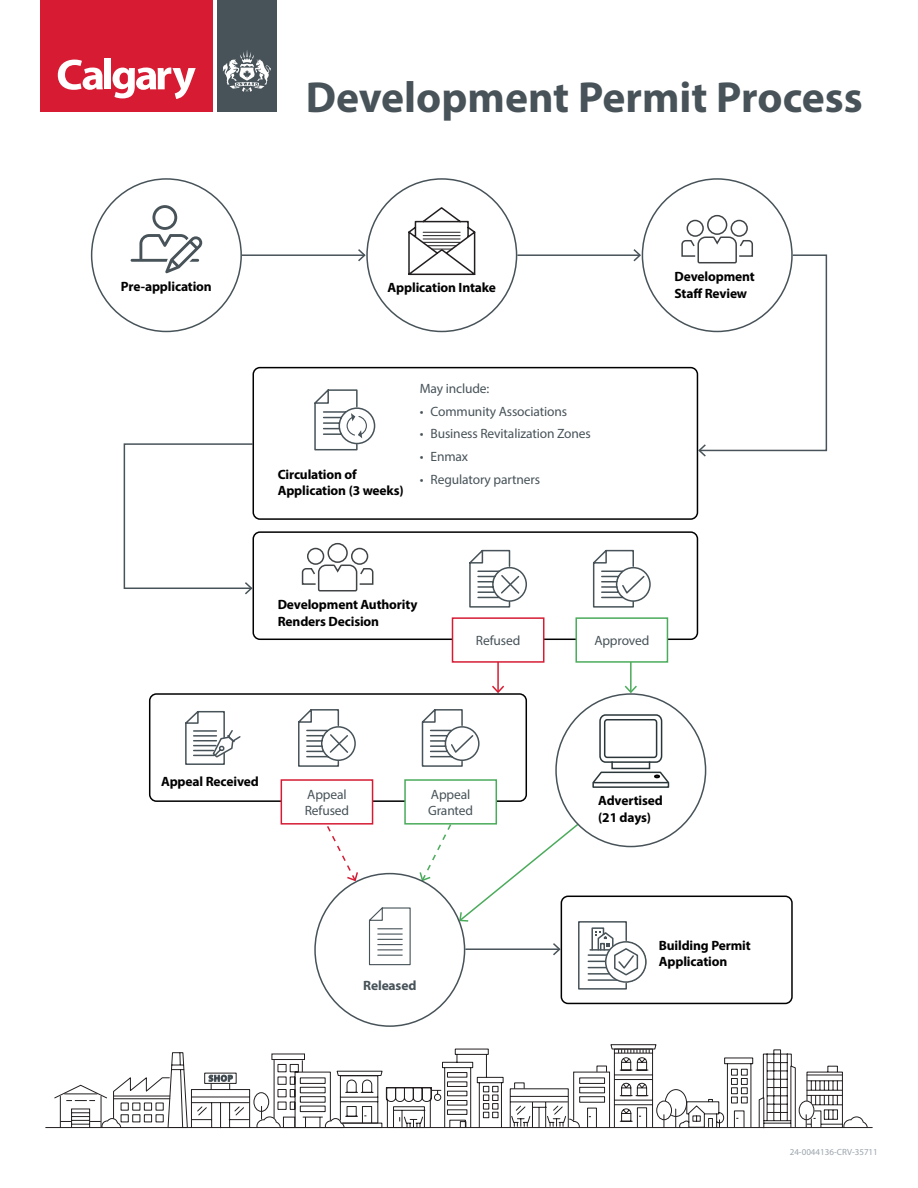
<style>
.page{position:relative;width:918px;height:1188px;background:#fff}
.page>*{position:absolute;margin:0;border:0;box-sizing:border-box;transform-origin:0 0}
.t1{font:700 43.65px "Myriad Pro";color:#475359}
.t2{font:700 13.5px/16.5px "Myriad Pro";letter-spacing:-.01em;color:#000}
.t3{font:13.5px/16.5px "Myriad Pro";letter-spacing:-.01em;color:#475359}
.t4{font:700 13.5px "Myriad Pro";letter-spacing:-.01em;color:#475359}
.t5{font:9px "Myriad Pro";color:#9aa4ab}
</style>
<div class="page">
<div style="left:40px;top:0;width:173px;height:112px;background:#d61b33"></div>
<div style="left:217px;top:0;width:59px;height:112px;background:#475359"></div>
<svg style="left:58px;top:60px;width:45px;height:30px"></svg>
<div style="left:104px;top:58px;width:7px;height:31px;background:#fff"></div>
<svg style="left:113px;top:68px;width:83px;height:31px"></svg>
<svg style="left:222px;top:50px;width:49px;height:42px"></svg>
<hr style="left:242px;top:254px;width:123px;height:2px;background:#475359">
<svg style="left:356px;top:249px;width:10px;height:13px"></svg>
<hr style="left:517px;top:254px;width:123px;height:2px;background:#475359">
<svg style="left:632px;top:249px;width:10px;height:13px"></svg>
<hr style="left:630px;top:662px;width:2px;height:30px;background:#4aab5b">
<svg style="left:624px;top:684px;width:13px;height:9px"></svg>
<svg style="left:327px;top:826px;width:32px;height:56px"></svg>
<hr style="left:497px;top:662px;width:2px;height:30px;background:#d61b33">
<svg style="left:492px;top:684px;width:12px;height:9px"></svg>
<svg style="left:123px;top:443px;width:131px;height:153px"></svg>
<div style="left:253px;top:531px;width:445px;height:109px;border:2px solid #000;border-radius:7px"></div>
<div style="left:561px;top:896px;width:232px;height:108px;border:2px solid #000;border-radius:7px"></div>
<div style="left:149px;top:693px;width:378px;height:109px;border:2px solid #000;border-radius:7px"></div>
<svg style="left:368px;top:907px;width:43px;height:59px"></svg>
<svg style="left:592px;top:549px;width:59px;height:59px"></svg>
<svg style="left:421px;top:709px;width:59px;height:58px"></svg>
<svg style="left:469px;top:549px;width:58px;height:59px"></svg>
<svg style="left:298px;top:709px;width:58px;height:58px"></svg>
<svg style="left:131px;top:205px;width:71px;height:68px"></svg>
<svg style="left:681px;top:214px;width:147px;height:244px"></svg>
<svg style="left:301px;top:542px;width:73px;height:50px"></svg>
<div style="left:452px;top:617px;width:92px;height:46px;background:#fff;border:2px solid #d61b33"></div>
<div style="left:281px;top:779px;width:92px;height:46px;background:#fff;border:2px solid #d61b33"></div>
<svg style="left:408px;top:207px;width:68px;height:69px"></svg>
<svg style="left:418px;top:822px;width:229px;height:168px"></svg>
<div style="left:253px;top:367px;width:445px;height:153px;border:2px solid #000;border-radius:7px"></div>
<svg style="left:314px;top:389px;width:62px;height:62px"></svg>
<svg style="left:185px;top:710px;width:56px;height:55px"></svg>
<div style="left:599px;top:714px;width:63px;height:49px;border:2px solid #2a363a;border-radius:6px"></div>
<svg style="left:592px;top:771px;width:78px;height:17px"></svg>
<hr style="left:594px;top:782px;width:74px;height:1px;background:#2a363a">
<div style="left:611px;top:761px;width:39px;height:8px;border:2px solid #2a363a"></div>
<div style="left:604px;top:719px;width:53px;height:39px;border:2px solid #2a363a;border-radius:3px"></div>
<svg style="left:54px;top:1048px;width:814px;height:81px"></svg>
<svg style="left:60px;top:1049px;width:736px;height:80px"></svg>
<div style="left:575px;top:617px;width:93px;height:46px;background:#fff;border:2px solid #4aab5b"></div>
<div style="left:404px;top:779px;width:93px;height:46px;background:#fff;border:2px solid #4aab5b"></div>
<h1 class="t1" style="left:306px;top:68px;width:559px">Development Permit Process</h1>
<p class="t2" style="left:121px;top:278px;width:92px">Pre-application</p>
<p class="t2" style="left:388px;top:279px;width:110px">Application Intake</p>
<p class="t2" style="left:278px;top:465px;width:128px">Circulation of<br>Application (3 weeks)</p>
<p class="t3" style="left:420px;top:380px;width:71px">May include:</p>
<p class="t3" style="left:420px;top:403px;width:149px">• Community Associations</p>
<p class="t3" style="left:420px;top:425px;width:173px">• Business Revitalization Zones</p>
<p class="t3" style="left:420px;top:448px;width:50px">• Enmax</p>
<p class="t3" style="left:420px;top:471px;width:122px">• Regulatory partners</p>
<p class="t2" style="left:675px;top:268px;width:82px">Development<br>Staff Review</p>
<p class="t2" style="left:278px;top:596px;width:141px">Development Authority<br>Renders Decision</p>
<p class="t3" style="left:476px;top:632px;width:46px">Refused</p>
<p class="t3" style="left:594px;top:632px;width:56px">Approved</p>
<p class="t2" style="left:161px;top:773px;width:99px">Appeal Received</p>
<p class="t3" style="left:305px;top:786px;width:46px">Appeal<br>Refused</p>
<p class="t3" style="left:428px;top:786px;width:46px">Appeal<br>Granted</p>
<p class="t2" style="left:598px;top:792px;width:66px">Advertised (21 days)</p>
<p class="t4" style="left:363px;top:976px;width:55px">Released</p>
<p class="t2" style="left:659px;top:937px;width:93px">Building Permit<br>Application</p>
<p class="t5" style="left:790px;top:1146px;width:90px">24-0044136-CRV-35711</p>
</div>
